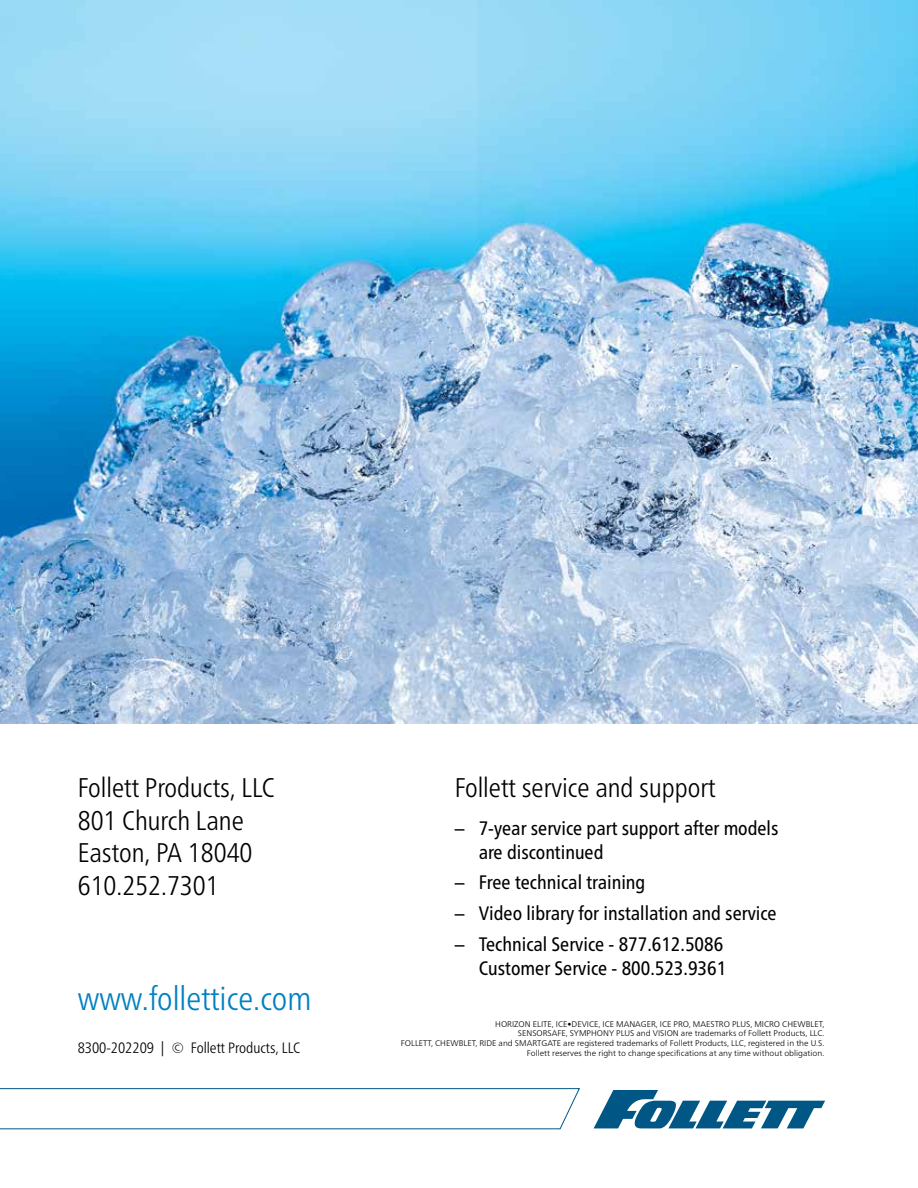
<style>
.page{position:relative;width:918px;height:1188px;background:#fff}
.page>*{position:absolute;margin:0;border:0;box-sizing:border-box;transform-origin:0 0}
.t1{font:300 condensed 33px "Frutiger Neue LT Pro";color:#0081c2}
.t2{font:300 condensed 27px/32.4px "Frutiger Neue LT Pro";color:#000}
.t3{font:condensed 19.5px/23.4px "Frutiger Neue LT Pro";color:#000}
.t4{font:300 condensed 15px "Frutiger Neue LT Pro";color:#000}
.t5{font:300 8.25px/9.9px "Frutiger Neue LT Pro";color:#000;text-align:right}
</style>
<div class="page">
<img style="left:0;top:0;width:918px;height:723px">
<svg style="left:0;top:1088px;width:580px;height:42px"></svg>
<svg style="left:594px;top:1090px;width:231px;height:39px"></svg>
<h2 class="t2" style="left:78px;top:772px;width:198px">Follett Products, LLC<br>801 Church Lane<br>Easton, PA 18040<br>610.252.7301</h2>
<h1 class="t1" style="left:78px;top:979px;width:235px">www.follettice.com</h1>
<h3 class="t4" style="left:78px;top:1039px;width:224px">8300-202209 | © Follett Products, LLC</h3>
<h2 class="t2" style="left:455px;top:772px;width:262px">Follett service and support</h2>
<h3 class="t3" style="left:479px;top:817px;width:301px;text-indent:-24px">– 7-year service part support after models are discontinued</h3>
<h3 class="t3" style="left:455px;top:871px;width:192px">– Free technical training</h3>
<h3 class="t3" style="left:455px;top:902px;width:324px">– Video library for installation and service</h3>
<h3 class="t3" style="left:455px;top:933px;width:273px;text-align:right">– Technical Service - 877.612.5086<br>Customer Service - 800.523.9361</h3>
<p class="t5" style="left:401px;top:1019px;width:425px">HORIZON ELITE, ICE•DEVICE, ICE MANAGER, ICE PRO, MAESTRO PLUS, MICRO CHEWBLET,<br>SENSORSAFE, SYMPHONY PLUS and VISION are trademarks of Follett Products, LLC.<br>FOLLETT, CHEWBLET, RIDE and SMARTGATE are registered trademarks of Follett Products, LLC, registered in the U.S.<br>Follett reserves the right to change specifications at any time without obligation.</p>
</div>
